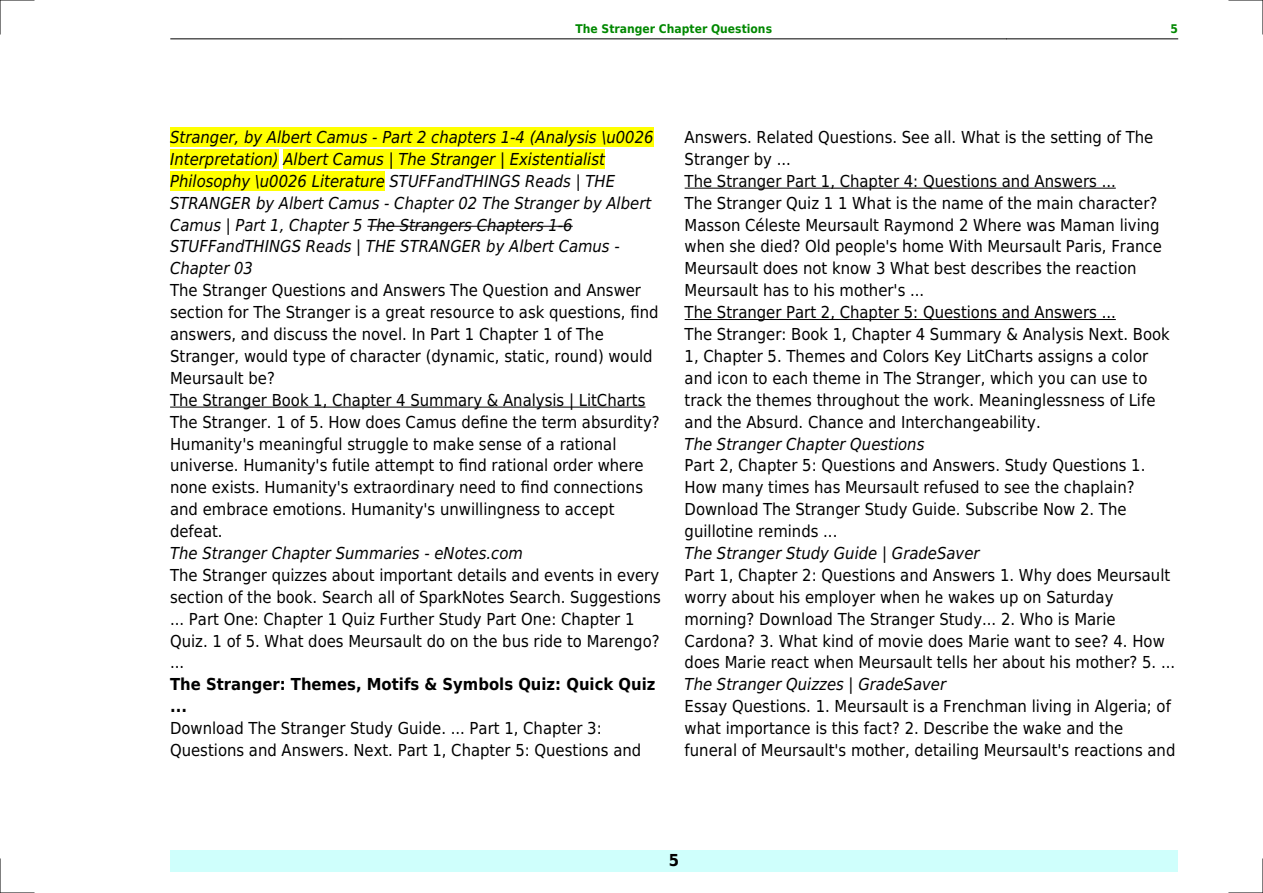
<style>
.page{position:relative;width:1263px;height:893px;background:#fff}
.page>*{position:absolute;margin:0;border:0;box-sizing:border-box;transform-origin:0 0}
.t1{font:16.5px/21.9px "DejaVu Sans Condensed";color:#000}
.t2{font:italic 16.5px/21.9px "DejaVu Sans Condensed";color:#000}
.t3{font:700 16.5px/21.9px "DejaVu Sans Condensed";color:#000}
.t4{font:700 12px "DejaVu Sans Condensed";color:#080}
</style>
<div class="page">
<hr style="left:170px;top:39px;width:171px;height:1px;background:#000">
<hr style="left:341px;top:39px;width:665px;height:1px;background:#000">
<hr style="left:1006px;top:39px;width:172px;height:1px;background:#000">
<div style="left:170px;top:850px;width:1008px;height:22px;background:#cffffc"></div>
<div style="left:170px;top:128px;width:484px;height:19px;background:#ff0"></div>
<div style="left:170px;top:150px;width:109px;height:19px;background:#ff0"></div>
<div style="left:283px;top:150px;width:322px;height:19px;background:#ff0"></div>
<div style="left:170px;top:171px;width:215px;height:20px;background:#ff0"></div>
<hr style="left:367px;top:226px;width:206px;height:1px;background:#000">
<hr style="left:170px;top:407px;width:475px;height:1px;background:#000">
<hr style="left:685px;top:188px;width:431px;height:1px;background:#000">
<hr style="left:685px;top:319px;width:431px;height:1px;background:#000">
<hr style="left:0;top:0;width:34px;height:1px;background:#000">
<hr style="left:1229px;top:0;width:34px;height:1px;background:#000">
<hr style="left:0;top:892px;width:34px;height:1px;background:#000">
<hr style="left:1229px;top:892px;width:34px;height:1px;background:#000">
<hr style="left:0;top:0;width:1px;height:34px;background:#000">
<hr style="left:0;top:859px;width:1px;height:34px;background:#000">
<hr style="left:1262px;top:0;width:1px;height:34px;background:#000">
<hr style="left:1262px;top:859px;width:1px;height:34px;background:#000">
<p class="t4" style="left:575px;top:21px;width:198px">The Stranger Chapter Questions</p>
<p class="t4" style="left:1170px;top:21px;width:9px">5</p>
<p class="t2" style="left:170px;top:126px;width:485px">Stranger, by Albert Camus - Part 2 chapters 1-4 (Analysis \u0026<br>Interpretation) Albert Camus | The Stranger | Existentialist Philosophy \u0026 Literature STUFFandTHINGS Reads | THE STRANGER by Albert Camus - Chapter 02 The Stranger by Albert Camus | Part 1, Chapter 5 The Strangers Chapters 1-6<br>STUFFandTHINGS Reads | THE STRANGER by Albert Camus - Chapter 03</p>
<p class="t1" style="left:170px;top:280px;width:491px">The Stranger Questions and Answers The Question and Answer section for The Stranger is a great resource to ask questions, find answers, and discuss the novel. In Part 1 Chapter 1 of The Stranger, would type of character (dynamic, static, round) would Meursault be?<br>The Stranger Book 1, Chapter 4 Summary &amp; Analysis | LitCharts The Stranger. 1 of 5. How does Camus define the term absurdity?<br>Humanity's meaningful struggle to make sense of a rational universe. Humanity's futile attempt to find rational order where none exists. Humanity's extraordinary need to find connections and embrace emotions. Humanity's unwillingness to accept defeat.</p>
<p class="t2" style="left:170px;top:542px;width:354px">The Stranger Chapter Summaries - eNotes.com</p>
<p class="t1" style="left:170px;top:564px;width:492px">The Stranger quizzes about important details and events in every section of the book. Search all of SparkNotes Search. Suggestions ... Part One: Chapter 1 Quiz Further Study Part One: Chapter 1<br>Quiz. 1 of 5. What does Meursault do on the bus ride to Marengo? ...</p>
<p class="t3" style="left:170px;top:674px;width:487px">The Stranger: Themes, Motifs &amp; Symbols Quiz: Quick Quiz ...</p>
<p class="t1" style="left:170px;top:717px;width:473px">Download The Stranger Study Guide. ... Part 1, Chapter 3:<br>Questions and Answers. Next. Part 1, Chapter 5: Questions and</p>
<p class="t1" style="left:685px;top:126px;width:487px">Answers. Related Questions. See all. What is the setting of The Stranger by ...<br>The Stranger Part 1, Chapter 4: Questions and Answers ...<br>The Stranger Quiz 1 1 What is the name of the main character?<br>Masson Céleste Meursault Raymond 2 Where was Maman living when she died? Old people's home With Meursault Paris, France Meursault does not know 3 What best describes the reaction Meursault has to his mother's ...<br>The Stranger Part 2, Chapter 5: Questions and Answers ...<br>The Stranger: Book 1, Chapter 4 Summary &amp; Analysis Next. Book 1, Chapter 5. Themes and Colors Key LitCharts assigns a color and icon to each theme in The Stranger, which you can use to track the themes throughout the work. Meaninglessness of Life and the Absurd. Chance and Interchangeability.</p>
<p class="t2" style="left:685px;top:433px;width:241px">The Stranger Chapter Questions</p>
<p class="t1" style="left:685px;top:455px;width:462px">Part 2, Chapter 5: Questions and Answers. Study Questions 1.<br>How many times has Meursault refused to see the chaplain?<br>Download The Stranger Study Guide. Subscribe Now 2. The guillotine reminds ...</p>
<p class="t2" style="left:685px;top:542px;width:296px">The Stranger Study Guide | GradeSaver</p>
<p class="t1" style="left:685px;top:564px;width:492px">Part 1, Chapter 2: Questions and Answers 1. Why does Meursault worry about his employer when he wakes up on Saturday morning? Download The Stranger Study... 2. Who is Marie Cardona? 3. What kind of movie does Marie want to see? 4. How does Marie react when Meursault tells her about his mother? 5. ...</p>
<p class="t2" style="left:685px;top:674px;width:263px">The Stranger Quizzes | GradeSaver</p>
<p class="t1" style="left:685px;top:696px;width:492px">Essay Questions. 1. Meursault is a Frenchman living in Algeria; of what importance is this fact? 2. Describe the wake and the funeral of Meursault's mother, detailing Meursault's reactions and</p>
<p class="t3" style="left:669px;top:850px;width:12px">5</p>
</div>
